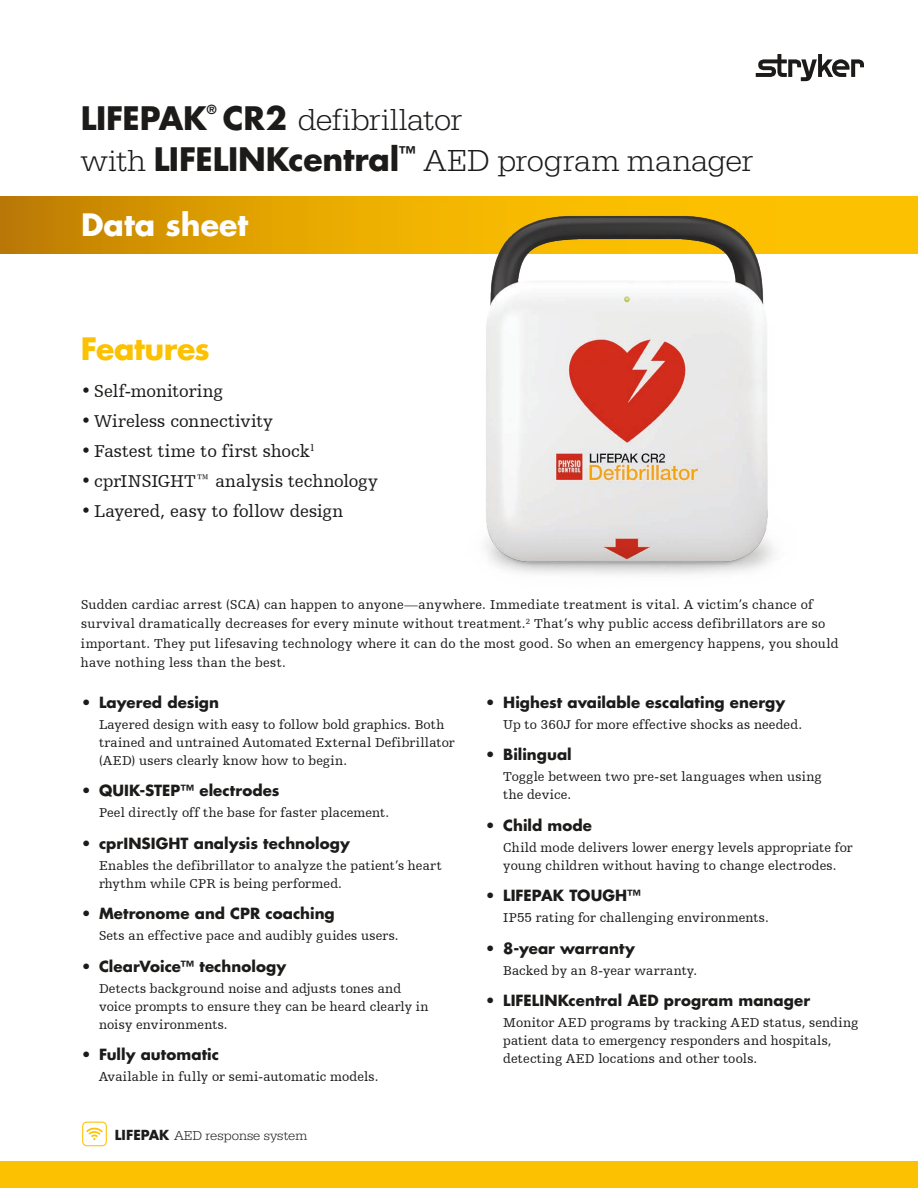
<style>
.page{position:relative;width:918px;height:1188px;background:#fff}
.page>*{position:absolute;margin:0;border:0;box-sizing:border-box;transform-origin:0 0}
.t1{font:300 31.5px/40.5px "URW Egyptienne TOT";color:#1c1b1a}
.t2{font:700 31.5px "Futura For Stryker";letter-spacing:-.01em;color:#1c1b1a}
.t3{font:700 30px "Futura For Stryker";color:#fff}
.t4{font:700 30px "Futura For Stryker";letter-spacing:-.01em;color:#fcc100}
.t5{font:18px "Humanist Slabserif 712 BT";color:#1c1b1a}
.t6{font:700 15px "Futura For Stryker";letter-spacing:.005em;color:#1c1b1a}
.t7{font:13.5px/18px "Humanist Slabserif 712 BT";letter-spacing:.015em;color:#1c1b1a}
.t8{font:300 13.5px "URW Egyptienne TOT";color:#1c1b1a}
.t9{font:700 12.3px "Futura For Stryker";color:#1c1b1a}
.s1{font-family:"Futura For Stryker";font-weight:700}
</style>
<div class="page">
<svg style="left:756px;top:54px;width:108px;height:27px"></svg>
<svg style="left:0;top:196px;width:918px;height:57px;background:#de9f00"></svg>
<svg style="left:82px;top:1122px;width:25px;height:24px"></svg>
<div style="left:0;top:1161px;width:918px;height:27px;background:#fcc100"></div>
<img style="left:382px;top:203px;width:489px;height:372px">
<h1 class="t2" style="left:81px;top:98px;width:128px">LIFEPAK</h1>
<p class="t9" style="left:207px;top:102px;width:11px">®</p>
<h1 class="t1" style="left:81px;top:100px;width:674px;text-indent:142px"><span class="s1">CR2</span> defibrillator<br>with <span class="s1">LIFELINKcentral</span><sup>™</sup> AED program manager</h1>
<h2 class="t3" style="left:81px;top:205px;width:169px">Data sheet</h2>
<h2 class="t4" style="left:81px;top:328px;width:131px">Features</h2>
<h3 class="t5" style="left:81px;top:380px;width:144px">• Self-monitoring</h3>
<h3 class="t5" style="left:81px;top:410px;width:194px">• Wireless connectivity</h3>
<h3 class="t5" style="left:81px;top:440px;width:236px">• Fastest time to first shock<sup>1</sup></h3>
<h3 class="t5" style="left:81px;top:470px;width:299px">• cprINSIGHT™ analysis technology</h3>
<h3 class="t5" style="left:81px;top:500px;width:264px">• Layered, easy to follow design</h3>
<p class="t7" style="left:81px;top:594px;width:759px;line-height:19.5px">Sudden cardiac arrest (SCA) can happen to anyone—anywhere. Immediate treatment is vital. A victim’s chance of survival dramatically decreases for every minute without treatment.<sup>2</sup> That’s why public access defibrillators are so important. They put lifesaving technology where it can do the most good. So when an emergency happens, you should have nothing less than the best.</p>
<p class="t6" style="left:81px;top:692px;width:140px">• Layered design</p>
<p class="t7" style="left:99px;top:715px;width:357px">Layered design with easy to follow bold graphics. Both trained and untrained Automated External Defibrillator (AED) users clearly know how to begin.</p>
<p class="t6" style="left:81px;top:781px;width:200px">• QUIK-STEP™ electrodes</p>
<p class="t7" style="left:99px;top:804px;width:292px">Peel directly off the base for faster placement.</p>
<p class="t6" style="left:81px;top:833px;width:270px">• cprINSIGHT analysis technology</p>
<p class="t7" style="left:99px;top:856px;width:344px">Enables the defibrillator to analyze the patient’s heart rhythm while CPR is being performed.</p>
<p class="t6" style="left:81px;top:904px;width:255px">• Metronome and CPR coaching</p>
<p class="t7" style="left:99px;top:927px;width:301px">Sets an effective pace and audibly guides users.</p>
<p class="t6" style="left:81px;top:956px;width:207px">• ClearVoice™ technology</p>
<p class="t7" style="left:99px;top:979px;width:331px">Detects background noise and adjusts tones and voice prompts to ensure they can be heard clearly in noisy environments.</p>
<p class="t6" style="left:81px;top:1045px;width:140px">• Fully automatic</p>
<p class="t7" style="left:99px;top:1068px;width:281px">Available in fully or semi-automatic models.</p>
<p class="t6" style="left:485px;top:692px;width:302px">• Highest available escalating energy</p>
<p class="t7" style="left:503px;top:715px;width:300px">Up to 360J for more effective shocks as needed.</p>
<p class="t6" style="left:485px;top:745px;width:88px">• Bilingual</p>
<p class="t7" style="left:503px;top:768px;width:320px">Toggle between two pre-set languages when using the device.</p>
<p class="t6" style="left:485px;top:815px;width:108px">• Child mode</p>
<p class="t7" style="left:503px;top:838px;width:351px">Child mode delivers lower energy levels appropriate for young children without having to change electrodes.</p>
<p class="t6" style="left:485px;top:886px;width:157px">• LIFEPAK TOUGH™</p>
<p class="t7" style="left:503px;top:909px;width:267px">IP55 rating for challenging environments.</p>
<p class="t6" style="left:485px;top:938px;width:151px">• 8-year warranty</p>
<p class="t7" style="left:503px;top:961px;width:196px">Backed by an 8-year warranty.</p>
<p class="t6" style="left:485px;top:991px;width:326px">• LIFELINKcentral AED program manager</p>
<p class="t7" style="left:503px;top:1014px;width:357px">Monitor AED programs by tracking AED status, sending patient data to emergency responders and hospitals, detecting AED locations and other tools.</p>
<p class="t8" style="left:115px;top:1128px;width:194px"><span class="s1">LIFEPAK</span> AED response system</p>
</div>
